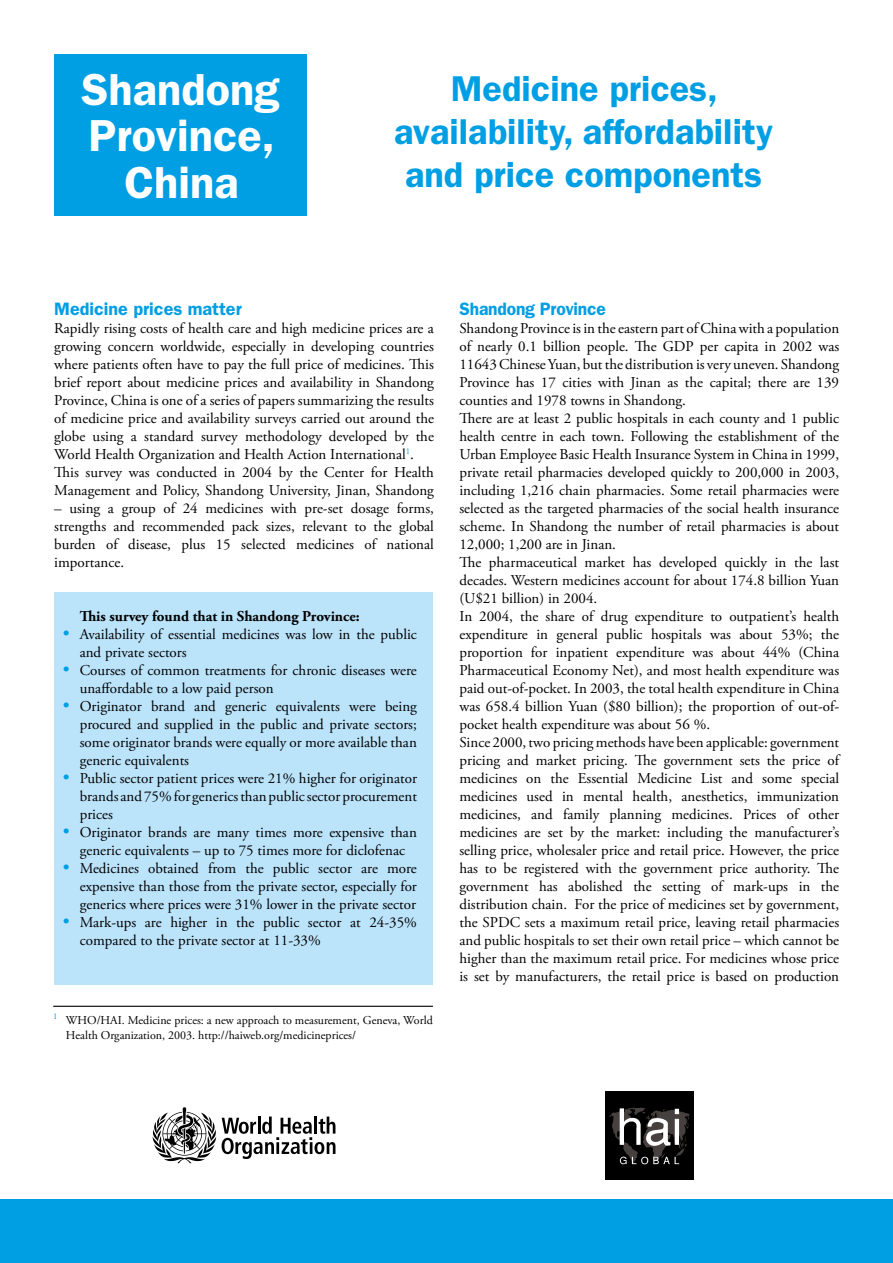
<style>
.page{position:relative;width:893px;height:1263px;background:#fff}
.page>*{position:absolute;margin:0;border:0;box-sizing:border-box;transform-origin:0 0}
.t1{font:600 45px/46.5px "Franklin Gothic";color:#fff;text-align:center}
.t2{font:600 36px/43.2px "Franklin Gothic";color:#009ee3;text-align:center}
.t3{font:600 18px "Franklin Gothic";color:#009ee3}
.t4{font:15px/18px "Adobe Garamond Pro";color:#000}
.t5{font:700 15px "Adobe Garamond Pro";color:#000}
.t6{font:12px/15px "Adobe Garamond Pro";color:#000}
.s1{font-size:18px;color:#009ee3}
</style>
<div class="page">
<div style="left:54px;top:592px;width:379px;height:392px;background:#bbe3fa"></div>
<div style="left:0;top:1199px;width:893px;height:64px;background:#009ee3"></div>
<div style="left:54px;top:54px;width:252px;height:162px;background:#009ee3"></div>
<hr style="left:53px;top:1006px;width:380px;height:1px;background:#000">
<svg style="left:152px;top:1107px;width:183px;height:56px"></svg>
<div style="left:605px;top:1091px;width:89px;height:89px;background:#000"></div>
<svg style="left:609px;top:1108px;width:81px;height:56px"></svg>
<h1 class="t1" style="left:81px;top:66px;width:199px">Shandong<br>Province,<br>China</h1>
<h2 class="t2" style="left:394px;top:67px;width:380px">Medicine prices, availability, affordability and price components</h2>
<p class="t3" style="left:54px;top:298px;width:189px">Medicine prices matter</p>
<p class="t4" style="left:54px;top:320px;width:381px">Rapidly rising costs of health care and high medicine prices are a growing concern worldwide, especially in developing countries where patients often have to pay the full price of medicines. This brief report about medicine prices and availability in Shandong Province, China is one of a series of papers summarizing the results of medicine price and availability surveys carried out around the globe using a standard survey methodology developed by the World Health Organization and Health Action International<sup>1</sup>.<br>This survey was conducted in 2004 by the Center for Health Management and Policy, Shandong University, Jinan, Shandong</p>
<p class="t4" style="left:54px;top:500px;width:381px;text-align:justify">– using a group of 24 medicines with pre-set dosage forms, strengths and recommended pack sizes, relevant to the global burden of disease, plus 15 selected medicines of national importance.</p>
<p class="t5" style="left:80px;top:608px;width:281px">This survey found that in Shandong Province:</p>
<p class="t4" style="left:80px;top:626px;width:339px;text-indent:-17px"><span class="s1">•</span> Availability of essential medicines was low in the public and private sectors</p>
<p class="t4" style="left:80px;top:662px;width:339px;text-indent:-17px"><span class="s1">•</span> Courses of common treatments for chronic diseases were unaffordable to a low paid person</p>
<p class="t4" style="left:80px;top:698px;width:339px;text-align:justify;text-indent:-17px"><span class="s1">•</span> Originator brand and generic equivalents were being procured and supplied in the public and private sectors; some originator brands were equally or more available than generic equivalents</p>
<p class="t4" style="left:80px;top:770px;width:339px;text-align:justify;text-indent:-17px"><span class="s1">•</span> Public sector patient prices were 21% higher for originator brands and 75% for generics than public sector procurement prices</p>
<p class="t4" style="left:63px;top:824px;width:356px;text-align:center"><span class="s1">•</span> Originator brands are many times more expensive than generic equivalents – up to 75 times more for diclofenac</p>
<p class="t4" style="left:80px;top:860px;width:339px;text-align:justify;text-indent:-17px"><span class="s1">•</span> Medicines obtained from the public sector are more expensive than those from the private sector, especially for generics where prices were 31% lower in the private sector</p>
<p class="t4" style="left:80px;top:914px;width:339px;text-indent:-17px"><span class="s1">•</span> Mark-ups are higher in the public sector at 24-35% compared to the private sector at 11-33%</p>
<p class="t6" style="left:66px;top:1013px;width:368px;text-indent:-13px"><sup>1</sup> WHO/HAI. Medicine prices: a new approach to measurement, Geneva, World<br>Health Organization, 2003. http://haiweb.org/medicineprices/</p>
<p class="t3" style="left:459px;top:298px;width:148px">Shandong Province</p>
<p class="t4" style="left:459px;top:320px;width:381px">Shandong Province is in the eastern part of China with a population of nearly 0.1 billion people. The GDP per capita in 2002 was 11643 Chinese Yuan, but the distribution is very uneven. Shandong Province has 17 cities with Jinan as the capital; there are 139 counties and 1978 towns in Shandong.<br>There are at least 2 public hospitals in each county and 1 public health centre in each town. Following the establishment of the Urban Employee Basic Health Insurance System in China in 1999, private retail pharmacies developed quickly to 200,000 in 2003, including 1,216 chain pharmacies. Some retail pharmacies were selected as the targeted pharmacies of the social health insurance scheme. In Shandong the number of retail pharmacies is about 12,000; 1,200 are in Jinan.<br>The pharmaceutical market has developed quickly in the last decades. Western medicines account for about 174.8 billion Yuan (U$21 billion) in 2004.<br>In 2004, the share of drug expenditure to outpatient’s health expenditure in general public hospitals was about 53%; the proportion for inpatient expenditure was about 44% (China Pharmaceutical Economy Net), and most health expenditure was paid out-of-pocket. In 2003, the total health expenditure in China was 658.4 billion Yuan ($80 billion); the proportion of out-of&shy;pocket health expenditure was about 56 %.<br>Since 2000, two pricing methods have been applicable: government pricing and market pricing. The government sets the price of medicines on the Essential Medicine List and some special medicines used in mental health, anesthetics, immunization medicines, and family planning medicines. Prices of other medicines are set by the market: including the manufacturer’s selling price, wholesaler price and retail price. However, the price has to be registered with the government price authority. The government has abolished the setting of mark-ups in the distribution chain. For the price of medicines set by government, the SPDC sets a maximum retail price, leaving retail pharmacies and public hospitals to set their own retail price – which cannot be higher than the maximum retail price. For medicines whose price is set by manufacturers, the retail price is based on production</p>
</div>
